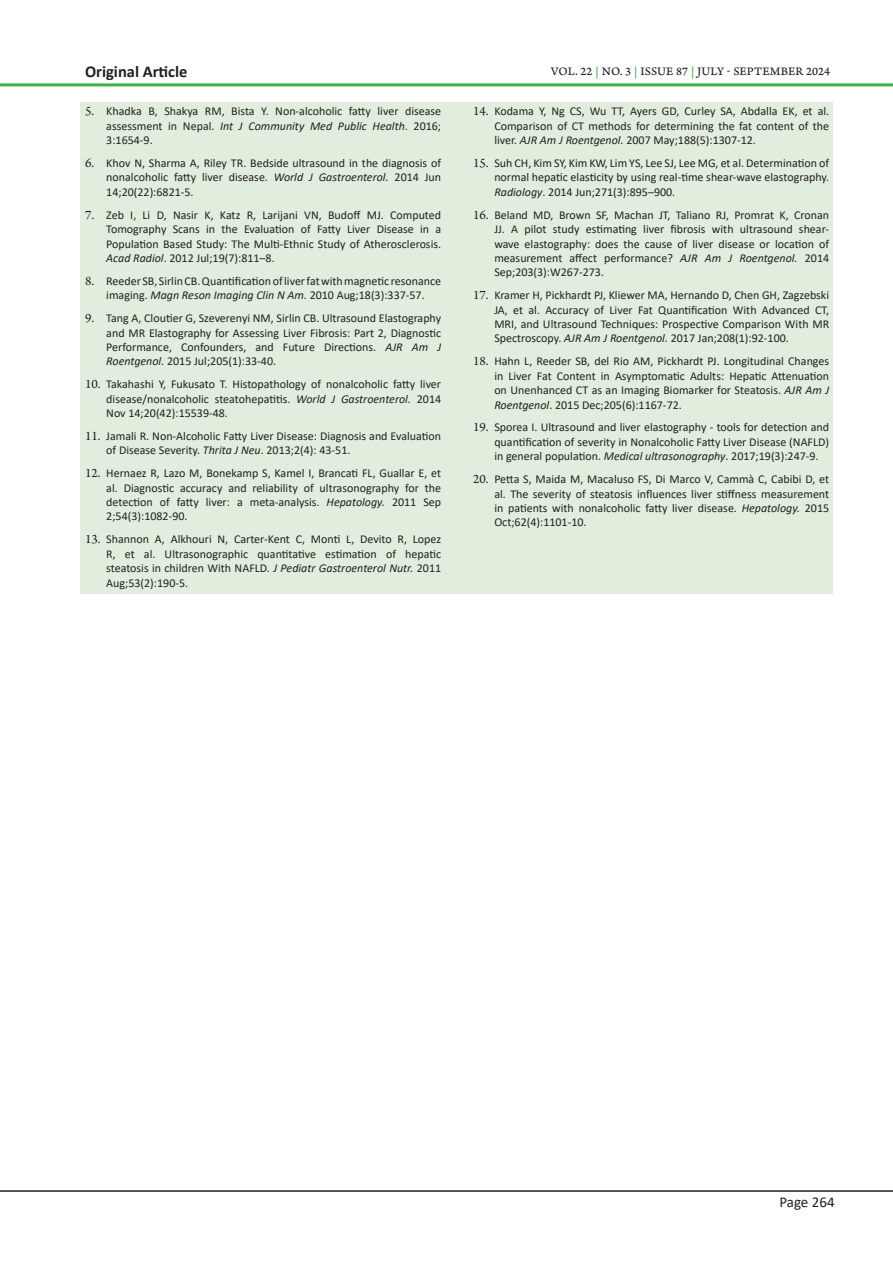
<style>
.page{position:relative;width:893px;height:1263px;background:#fff}
.page>*{position:absolute;margin:0;border:0;box-sizing:border-box;transform-origin:0 0}
.Abstract_Words{font:700 16.5px "Calibri";color:#231f20}
.t1{font:15px "Calibri";color:#231f20}
.Refrence_Text{font:12px/14.4px "Calibri";color:#231f20;text-align:justify}
.t2{font:12px "Arno Pro Caption";letter-spacing:.01em;color:#231f20}
.s1{font-family:"Arno Pro";font-size:13.5px}
.s2{font-style:italic}
.s3{color:#40ae49}
</style>
<div class="page">
<hr style="left:0;top:1190px;width:893px;height:2px;background:#231f20">
<hr style="left:0;top:83px;width:893px;height:3px;background:#40ae49">
<div style="left:81px;top:102px;width:752px;height:492px;background:#e1eedd"></div>
<p class="Abstract_Words" style="left:85px;top:60px;width:104px">Original Article</p>
<p class="Refrence_Text" style="left:106px;top:104px;width:336px;text-indent:-21px"><span class="s1">5.</span> Khadka B, Shakya RM, Bista Y. Non-alcoholic fatty liver disease assessment in Nepal. <span class="s2">Int J Community Med Public Health</span>. 2016; 3:1654-9.</p>
<p class="Refrence_Text" style="left:106px;top:156px;width:336px;text-indent:-21px"><span class="s1">6.</span> Khov N, Sharma A, Riley TR. Bedside ultrasound in the diagnosis of nonalcoholic fatty liver disease. <span class="s2">World J Gastroenterol.</span> 2014 Jun 14;20(22):6821-5.</p>
<p class="Refrence_Text" style="left:106px;top:207px;width:336px;text-indent:-21px"><span class="s1">7.</span> Zeb I, Li D, Nasir K, Katz R, Larijani VN, Budoff MJ. Computed Tomography Scans in the Evaluation of Fatty Liver Disease in a Population Based Study: The Multi-Ethnic Study of Atherosclerosis.<br><span class="s2">Acad Radiol</span>. 2012 Jul;19(7):811–8.</p>
<p class="Refrence_Text" style="left:85px;top:273px;width:358px;text-align:center"><span class="s1">8.</span> Reeder SB, Sirlin CB. Quantification of liver fat with magnetic resonance imaging. <span class="s2">Magn Reson Imaging Clin N Am</span>. 2010 Aug;18(3):337-57.</p>
<p class="Refrence_Text" style="left:106px;top:311px;width:336px;text-indent:-21px"><span class="s1">9.</span> Tang A, Cloutier G, Szeverenyi NM, Sirlin CB. Ultrasound Elastography and MR Elastography for Assessing Liver Fibrosis: Part 2, Diagnostic Performance, Confounders, and Future Directions. <span class="s2">AJR Am J Roentgenol.</span> 2015 Jul;205(1):33-40.</p>
<p class="Refrence_Text" style="left:106px;top:377px;width:336px;text-indent:-21px"><span class="s1">10.</span> Takahashi Y, Fukusato T. Histopathology of nonalcoholic fatty liver disease/nonalcoholic steatohepatitis. <span class="s2">World J Gastroenterol.</span> 2014<br>Nov 14;20(42):15539-48.</p>
<p class="Refrence_Text" style="left:106px;top:428px;width:336px;text-indent:-21px"><span class="s1">11.</span> Jamali R. Non-Alcoholic Fatty Liver Disease: Diagnosis and Evaluation of Disease Severity. <span class="s2">Thrita J Neu</span>. 2013;2(4): 43-51.</p>
<p class="Refrence_Text" style="left:106px;top:466px;width:336px;text-indent:-21px"><span class="s1">12.</span> Hernaez R, Lazo M, Bonekamp S, Kamel I, Brancati FL, Guallar E, et al. Diagnostic accuracy and reliability of ultrasonography for the detection of fatty liver: a meta-analysis. <span class="s2">Hepatology.</span> 2011 Sep 2;54(3):1082-90.</p>
<p class="Refrence_Text" style="left:106px;top:532px;width:336px;text-indent:-21px"><span class="s1">13.</span> Shannon A, Alkhouri N, Carter-Kent C, Monti L, Devito R, Lopez R, et al. Ultrasonographic quantitative estimation of hepatic steatosis in children With NAFLD. <span class="s2">J Pediatr Gastroenterol Nutr.</span> 2011<br>Aug;53(2):190-5.</p>
<p class="t2" style="left:551px;top:64px;width:281px">VOL. 22 <span class="s3">|</span> NO. 3 <span class="s3">|</span> ISSUE 87 <span class="s3">|</span> JULY - SEPTEMBER 2024</p>
<p class="Refrence_Text" style="left:494px;top:104px;width:336px;text-indent:-21px"><span class="s1">14.</span> Kodama Y, Ng CS, Wu TT, Ayers GD, Curley SA, Abdalla EK, et al.<br>Comparison of CT methods for determining the fat content of the liver. <span class="s2">AJR Am J Roentgenol.</span> 2007 May;188(5):1307-12.</p>
<p class="Refrence_Text" style="left:494px;top:156px;width:336px;text-indent:-21px"><span class="s1">15.</span> Suh CH, Kim SY, Kim KW, Lim YS, Lee SJ, Lee MG, et al. Determination of normal hepatic elasticity by using real-time shear-wave elastography.<br><span class="s2">Radiology</span>. 2014 Jun;271(3):895–900.</p>
<p class="Refrence_Text" style="left:494px;top:207px;width:336px;text-indent:-21px"><span class="s1">16.</span> Beland MD, Brown SF, Machan JT, Taliano RJ, Promrat K, Cronan JJ. A pilot study estimating liver fibrosis with ultrasound shear&shy;wave elastography: does the cause of liver disease or location of measurement affect performance? <span class="s2">AJR Am J Roentgenol.</span> 2014<br>Sep;203(3):W267-273.</p>
<p class="Refrence_Text" style="left:494px;top:288px;width:336px;text-indent:-21px"><span class="s1">17.</span> Kramer H, Pickhardt PJ, Kliewer MA, Hernando D, Chen GH, Zagzebski JA, et al. Accuracy of Liver Fat Quantification With Advanced CT, MRI, and Ultrasound Techniques: Prospective Comparison With MR Spectroscopy. <span class="s2">AJR Am J Roentgenol.</span> 2017 Jan;208(1):92-100.</p>
<p class="Refrence_Text" style="left:494px;top:354px;width:336px;text-indent:-21px"><span class="s1">18.</span> Hahn L, Reeder SB, del Rio AM, Pickhardt PJ. Longitudinal Changes in Liver Fat Content in Asymptomatic Adults: Hepatic Attenuation on Unenhanced CT as an Imaging Biomarker for Steatosis. <span class="s2">AJR Am J Roentgenol</span>. 2015 Dec;205(6):1167-72.</p>
<p class="Refrence_Text" style="left:494px;top:420px;width:336px;text-indent:-21px"><span class="s1">19.</span> Sporea I. Ultrasound and liver elastography - tools for detection and quantification of severity in Nonalcoholic Fatty Liver Disease (NAFLD) in general population. <span class="s2">Medical ultrasonography</span>. 2017;19(3):247-9.</p>
<p class="Refrence_Text" style="left:494px;top:472px;width:336px;text-indent:-21px"><span class="s1">20.</span> Petta S, Maida M, Macaluso FS, Di Marco V, Cammà C, Cabibi D, et al. The severity of steatosis influences liver stiffness measurement in patients with nonalcoholic fatty liver disease. <span class="s2">Hepatology.</span> 2015<br>Oct;62(4):1101-10.</p>
<p class="t1" style="left:779px;top:1192px;width:57px">Page 264</p>
</div>
